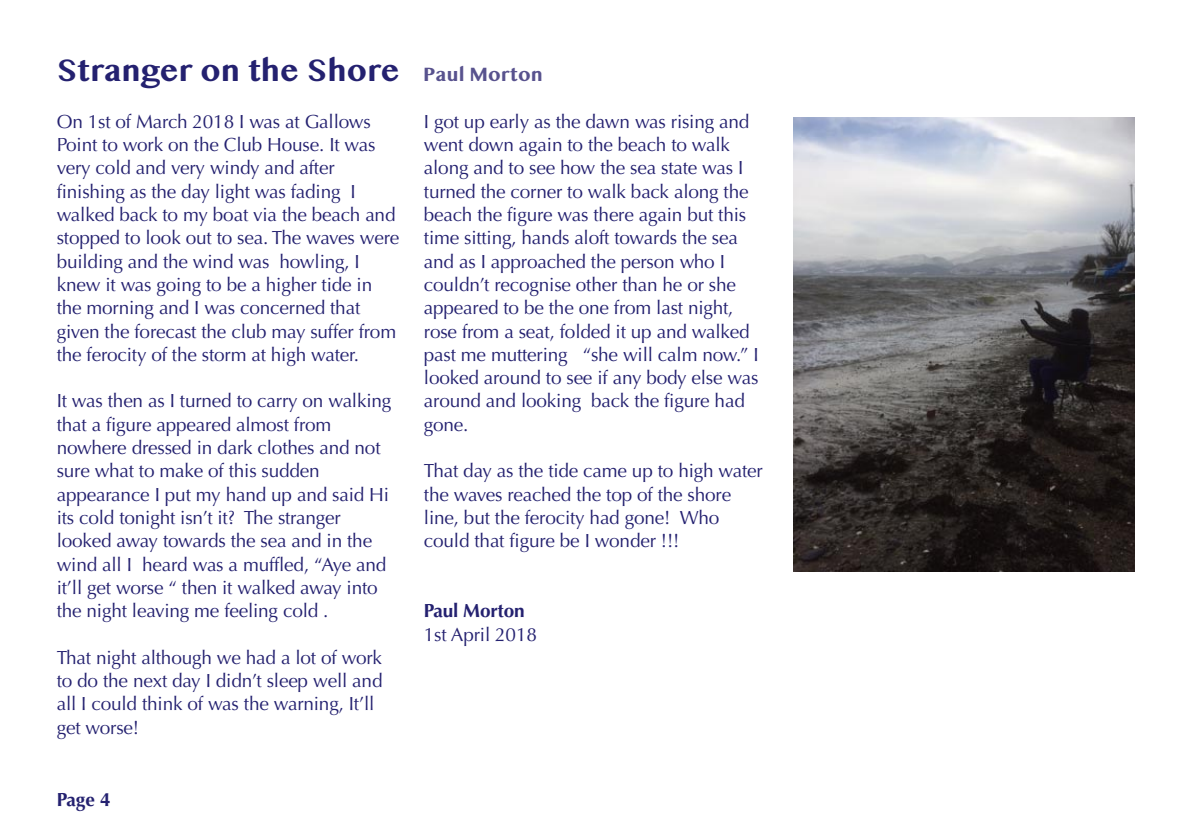
<style>
.page{position:relative;width:1191px;height:840px;background:#fff}
.page>*{position:absolute;margin:0;border:0;box-sizing:border-box;transform-origin:0 0}
.t1{font:700 32px "Oriya MN";color:#242170}
.t2{font:19px/23.2px "Optima";letter-spacing:-.01em;color:#242170}
.t3{font:700 19px "Optima";letter-spacing:-.01em;color:#242170}
.s1{font-size:20px;color:#58528e}
</style>
<div class="page">
<img style="left:793px;top:117px;width:341px;height:454px">
<h1 class="t1" style="left:57px;top:57px;width:487px">Stranger on the Shore <span class="s1">Paul Morton</span></h1>
<p class="t2" style="left:57px;top:112px;width:344px">On 1st of March 2018 I was at Gallows Point to work on the Club House. It was very cold and very windy and after finishing as the day light was fading I walked back to my boat via the beach and stopped to look out to sea. The waves were building and the wind was howling, I knew it was going to be a higher tide in the morning and I was concerned that given the forecast the club may suffer from the ferocity of the storm at high water.</p>
<p class="t2" style="left:57px;top:391px;width:336px">It was then as I turned to carry on walking that a figure appeared almost from nowhere dressed in dark clothes and not sure what to make of this sudden appearance I put my hand up and said Hi its cold tonight isn’t it? The stranger looked away towards the sea and in the wind all I heard was a muffled, “Aye and it’ll get worse “ then it walked away into the night leaving me feeling cold .</p>
<p class="t2" style="left:57px;top:647px;width:327px">That night although we had a lot of work to do the next day I didn’t sleep well and all I could think of was the warning, It’ll get worse!</p>
<p class="t3" style="left:57px;top:791px;width:56px">Page 4</p>
<p class="t2" style="left:424px;top:112px;width:336px">I got up early as the dawn was rising and went down again to the beach to walk along and to see how the sea state was I turned the corner to walk back along the beach the figure was there again but this time sitting, hands aloft towards the sea and as I approached the person who I couldn’t recognise other than he or she appeared to be the one from last night, rose from a seat, folded it up and walked past me muttering “she will calm now.” I looked around to see if any body else was around and looking back the figure had gone.</p>
<p class="t2" style="left:424px;top:461px;width:340px">That day as the tide came up to high water the waves reached the top of the shore line, but the ferocity had gone! Who could that figure be I wonder !!!</p>
<p class="t3" style="left:424px;top:602px;width:102px">Paul Morton</p>
<p class="t2" style="left:424px;top:624px;width:115px">1st April 2018</p>
</div>
